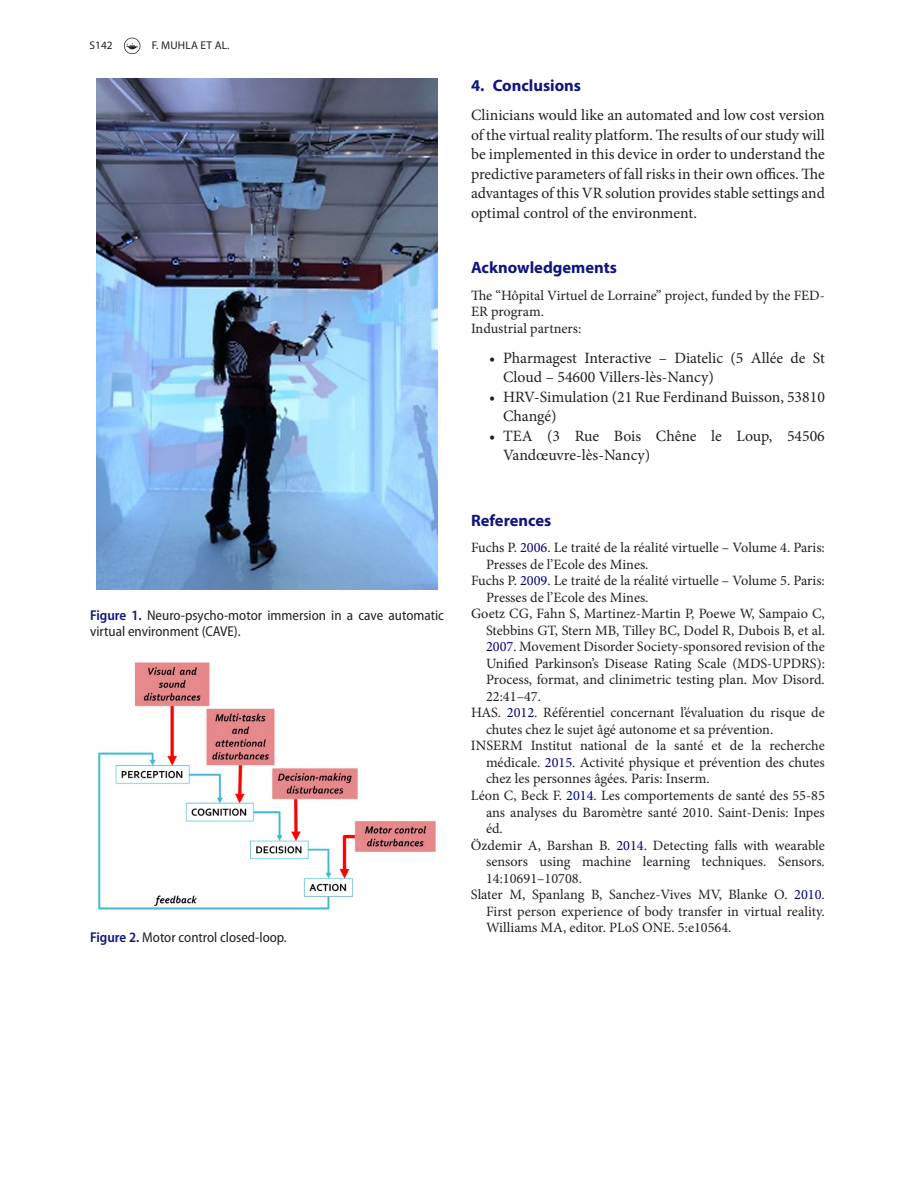
<style>
.page{position:relative;width:915px;height:1191px;background:#fff}
.page>*{position:absolute;margin:0;border:0;box-sizing:border-box;transform-origin:0 0}
.t1{font:700 16.5px "Myriad Pro";color:#10147e}
.t2{font:15.75px/19.5px "Minion Pro";color:#231f20}
.t3{font:14.25px/16.5px "Minion Pro";color:#231f20}
.t4{font:semi-condensed 14.25px/16.5px "Myriad Pro";color:#231f20}
.t5{font:11.25px "Myriad Pro";letter-spacing:.02em;color:#231f20}
.s1{font-weight:600;color:#10147e}
.s2{color:#000080}
</style>
<div class="page">
<svg style="left:124px;top:38px;width:16px;height:16px"></svg>
<img style="left:97px;top:79px;width:340px;height:510px">
<img style="left:98px;top:662px;width:338px;height:248px">
<p class="t5" style="left:90px;top:39px;width:24px">S142</p>
<p class="t5" style="left:152px;top:39px;width:79px">F. MUHLA ET AL.</p>
<p class="t4" style="left:90px;top:607px;width:355px"><span class="s1">Figure 1.</span> Neuro-psycho-motor immersion in a cave automatic virtual environment (CAVE).</p>
<p class="t4" style="left:90px;top:929px;width:198px"><span class="s1">Figure 2.</span> Motor control closed-loop.</p>
<p class="t1" style="left:471px;top:75px;width:112px">4. Conclusions</p>
<p class="t2" style="left:471px;top:105px;width:355px;text-align:justify">Clinicians would like an automated and low cost version of the virtual reality platform. The results of our study will be implemented in this device in order to understand the predictive parameters of fall risks in their own offices. The advantages of this VR solution provides stable settings and optimal control of the environment.</p>
<p class="t1" style="left:471px;top:257px;width:147px">Acknowledgements</p>
<p class="t3" style="left:471px;top:287px;width:355px">The “Hôpital Virtuel de Lorraine” project, funded by the FED-<br>ER program.<br>Industrial partners:</p>
<p class="t2" style="left:503px;top:348px;width:323px;text-indent:-14px">• Pharmagest Interactive – Diatelic (5 Allée de St<br>Cloud – 54600 Villers-lès-Nancy)</p>
<p class="t2" style="left:503px;top:387px;width:323px;text-indent:-14px">• HRV-Simulation (21 Rue Ferdinand Buisson, 53810<br>Changé)</p>
<p class="t2" style="left:503px;top:426px;width:323px;text-indent:-14px">• TEA (3 Rue Bois Chêne le Loup, 54506<br>Vandœuvre-lès-Nancy)</p>
<p class="t1" style="left:471px;top:510px;width:82px">References</p>
<p class="t3" style="left:471px;top:539px;width:355px">Fuchs P. <span class="s2">2006</span>. Le traité de la réalité virtuelle – Volume 4. Paris:</p>
<p class="t3" style="left:486px;top:556px;width:164px">Presses de l’Ecole des Mines.</p>
<p class="t3" style="left:471px;top:572px;width:355px">Fuchs P. <span class="s2">2009</span>. Le traité de la réalité virtuelle – Volume 5. Paris:</p>
<p class="t3" style="left:486px;top:589px;width:164px">Presses de l’Ecole des Mines.</p>
<p class="t3" style="left:471px;top:605px;width:355px">Goetz CG, Fahn S, Martinez-Martin P, Poewe W, Sampaio C,</p>
<p class="t3" style="left:486px;top:622px;width:340px">Stebbins GT, Stern MB, Tilley BC, Dodel R, Dubois B, et al.</p>
<p class="t3" style="left:486px;top:638px;width:340px"><span class="s2">2007</span>. Movement Disorder Society-sponsored revision of the</p>
<p class="t3" style="left:486px;top:655px;width:340px">Unified Parkinson’s Disease Rating Scale (MDS-UPDRS):</p>
<p class="t3" style="left:486px;top:671px;width:340px">Process, format, and clinimetric testing plan. Mov Disord.</p>
<p class="t3" style="left:486px;top:688px;width:56px">22:41–47.</p>
<p class="t3" style="left:471px;top:704px;width:355px">HAS. <span class="s2">2012</span>. Référentiel concernant l’évaluation du risque de</p>
<p class="t3" style="left:486px;top:721px;width:289px">chutes chez le sujet âgé autonome et sa prévention.</p>
<p class="t3" style="left:471px;top:737px;width:355px">INSERM Institut national de la santé et de la recherche</p>
<p class="t3" style="left:486px;top:754px;width:340px">médicale. <span class="s2">2015</span>. Activité physique et prévention des chutes</p>
<p class="t3" style="left:486px;top:770px;width:225px">chez les personnes âgées. Paris: Inserm.</p>
<p class="t3" style="left:471px;top:787px;width:355px">Léon C, Beck F. <span class="s2">2014</span>. Les comportements de santé des 55-85</p>
<p class="t3" style="left:486px;top:803px;width:340px">ans analyses du Baromètre santé 2010. Saint-Denis: Inpes</p>
<p class="t3" style="left:486px;top:820px;width:18px">éd.</p>
<p class="t3" style="left:471px;top:836px;width:355px">Özdemir A, Barshan B. <span class="s2">2014</span>. Detecting falls with wearable</p>
<p class="t3" style="left:486px;top:853px;width:340px">sensors using machine learning techniques. Sensors.</p>
<p class="t3" style="left:486px;top:869px;width:97px">14:10691–10708.</p>
<p class="t3" style="left:471px;top:886px;width:355px">Slater M, Spanlang B, Sanchez-Vives MV, Blanke O. <span class="s2">2010</span>.</p>
<p class="t3" style="left:486px;top:902px;width:340px">First person experience of body transfer in virtual reality.</p>
<p class="t3" style="left:486px;top:919px;width:247px">Williams MA, editor. PLoS ONE. 5:e10564.</p>
</div>
